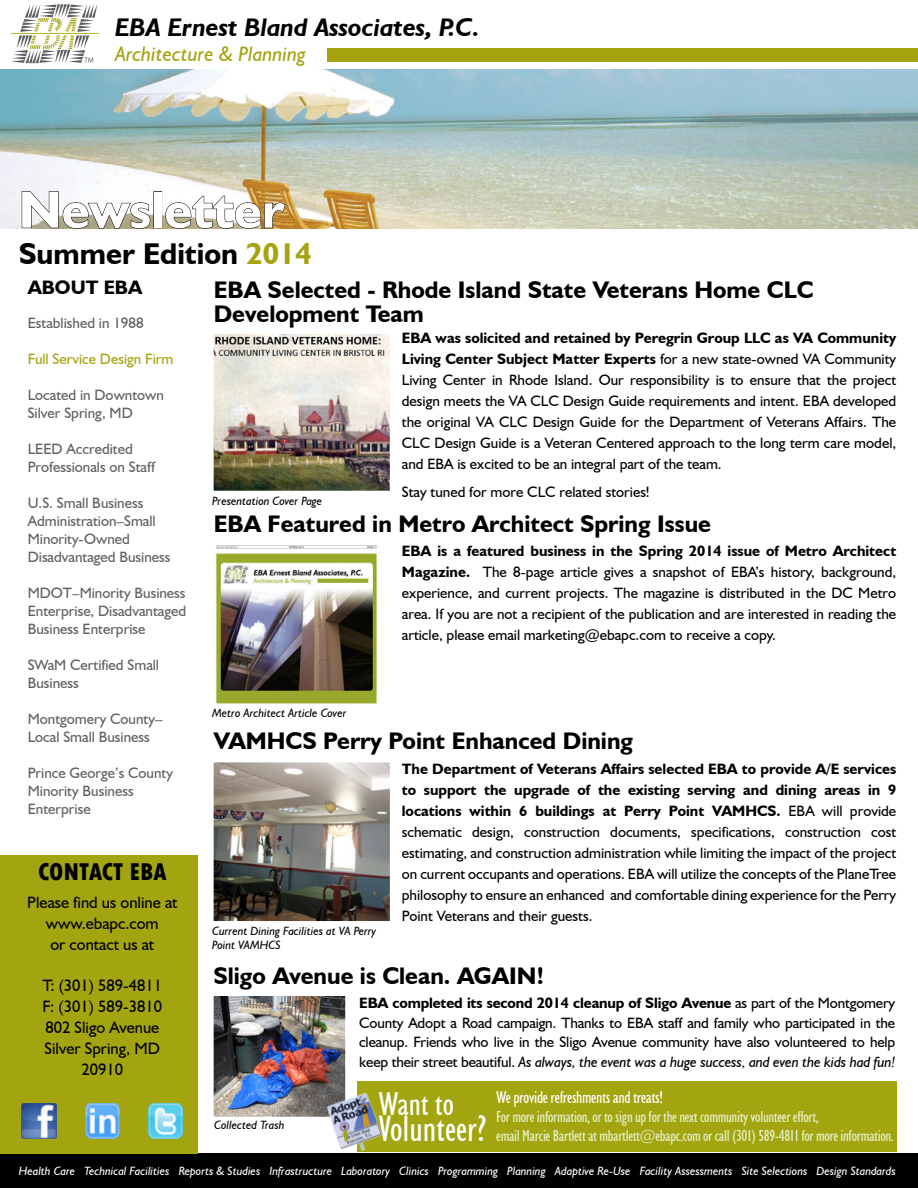
<style>
.page{position:relative;width:918px;height:1188px;background:#fff}
.page>*{position:absolute;margin:0;border:0;box-sizing:border-box;transform-origin:0 0}
.t1{font:700 52.5px "Humanist 521 BT";color:#fff}
.t2{font:condensed 36.9px "Humanist 521 BT";color:#fff}
.t3{font:condensed 33.3px "Humanist 521 BT";color:#fff}
.t4{font:700 30px "Humanist 521 BT";color:#000}
.t5{font:italic 700 25.5px "Humanist 521 BT";color:#000}
.t6{font:800 condensed 25.5px "Tw Cen";color:#000}
.t7{font:700 24px/24px "Humanist 521 BT";color:#000}
.t8{font:italic 21px "Humanist 521 BT";color:#a5a310}
.t9{font:700 19.5px "Humanist 521 BT";color:#000}
.t10{font:condensed 17.25px "Humanist 521 BT";letter-spacing:-.02em;color:#fff}
.t11{font:16.5px "Humanist 521 BT";color:#000}
.t12{font:condensed 15.9px/19.2px "Humanist 521 BT";letter-spacing:-.02em;color:#e9f1cb}
.Project_Description{font:15px/21px "Humanist 521 BT";color:#000;text-align:justify}
.t13{font:15px/18px "Humanist 521 BT";color:#5f6062}
.t14{font:15px "Humanist 521 BT";color:#a5a310}
.t15{font:italic 12px "Humanist 521 BT";color:#fff}
.t16{font:italic 12px/14.4px "Humanist 521 BT";color:#000}
.s1{color:#a5a310}
.s2{font-weight:700}
.s3{font-style:italic}
</style>
<div class="page">
<img style="left:1px;top:69px;width:917px;height:160px">
<div style="left:1px;top:1153px;width:917px;height:35px;background:#000"></div>
<div style="left:1px;top:855px;width:197px;height:298px;background:#a3a510"></div>
<svg style="left:11px;top:4px;width:88px;height:59px"></svg>
<div style="left:328px;top:48px;width:590px;height:13px;background:#a5a310"></div>
<svg style="left:21px;top:191px;width:130px;height:38px"></svg>
<div style="left:154px;top:191px;width:8px;height:37px;border:1px solid #000101"></div>
<img style="left:165px;top:196px;width:121px;height:33px">
<img style="left:22px;top:1104px;width:34px;height:34px">
<img style="left:85px;top:1104px;width:35px;height:34px">
<img style="left:148px;top:1104px;width:35px;height:34px">
<img style="left:213px;top:762px;width:177px;height:160px">
<img style="left:215px;top:545px;width:162px;height:159px">
<div style="left:357px;top:1081px;width:540px;height:71px;background:#a3a510"></div>
<img style="left:338px;top:1092px;width:45px;height:59px">
<img style="left:213px;top:996px;width:150px;height:146px">
<img style="left:213px;top:334px;width:177px;height:157px">
<p class="t5" style="left:115px;top:12px;width:366px">EBA Ernest Bland Associates, P.C.</p>
<p class="t8" style="left:115px;top:41px;width:192px">Architecture &amp; Planning</p>
<p class="t1" style="left:19px;top:177px;width:267px">Newsletter</p>
<p class="t4" style="left:19px;top:235px;width:294px">Summer Edition <span class="s1">2014</span></p>
<p class="t9" style="left:28px;top:276px;width:116px">ABOUT EBA</p>
<p class="t13" style="left:28px;top:314px;width:117px">Established in 1988</p>
<p class="t14" style="left:28px;top:350px;width:147px">Full Service Design Firm</p>
<p class="t13" style="left:28px;top:386px;width:138px">Located in Downtown<br>Silver Spring, MD</p>
<p class="t13" style="left:28px;top:440px;width:129px">LEED Accredited<br>Professionals on Staff</p>
<p class="t13" style="left:28px;top:494px;width:144px">U.S. Small Business<br>Administration–Small<br>Minority-Owned<br>Disadvantaged Business</p>
<p class="t13" style="left:28px;top:584px;width:160px;text-align:justify">MDOT–Minority Business Enterprise, Disadvantaged Business Enterprise</p>
<p class="t13" style="left:28px;top:656px;width:133px">SWaM Certified Small<br>Business</p>
<p class="t13" style="left:28px;top:710px;width:136px">Montgomery County–<br>Local Small Business</p>
<p class="t13" style="left:28px;top:764px;width:147px">Prince George’s County<br>Minority Business<br>Enterprise</p>
<p class="t6" style="left:38px;top:857px;width:130px">CONTACT EBA</p>
<p class="t11" style="left:27px;top:893px;width:152px">Please find us online at</p>
<p class="t11" style="left:46px;top:914px;width:114px">www.ebapc.com</p>
<p class="t11" style="left:50px;top:935px;width:105px">or contact us at</p>
<p class="t11" style="left:43px;top:975px;width:121px">T: (301) 589-4811</p>
<p class="t11" style="left:43px;top:996px;width:121px">F: (301) 589-3810</p>
<p class="t11" style="left:45px;top:1017px;width:115px">802 Sligo Avenue</p>
<p class="t11" style="left:45px;top:1038px;width:117px">Silver Spring, MD</p>
<p class="t11" style="left:82px;top:1059px;width:43px">20910</p>
<p class="t7" style="left:214px;top:277px;width:601px">EBA Selected - Rhode Island State Veterans Home CLC<br>Development Team</p>
<p class="t16" style="left:212px;top:493px;width:111px">Presentation Cover Page</p>
<p class="Project_Description" style="left:402px;top:328px;width:496px"><span class="s2">EBA was solicited and retained by Peregrin Group LLC as VA Community Living Center Subject Matter Experts</span> for a new state-owned VA Community Living Center in Rhode Island. Our responsibility is to ensure that the project design meets the VA CLC Design Guide requirements and intent. EBA developed the original VA CLC Design Guide for the Department of Veterans Affairs. The CLC Design Guide is a Veteran Centered approach to the long term care model, and EBA is excited to be an integral part of the team.</p>
<p class="Project_Description" style="left:402px;top:481px;width:249px">Stay tuned for more CLC related stories!</p>
<p class="t7" style="left:214px;top:511px;width:499px">EBA Featured in Metro Architect Spring Issue</p>
<p class="t16" style="left:212px;top:706px;width:136px">Metro Architect Article Cover</p>
<p class="Project_Description" style="left:402px;top:540px;width:496px"><span class="s2">EBA is a featured business in the Spring 2014 issue of Metro Architect Magazine.</span> The 8-page article gives a snapshot of EBA’s history, background, experience, and current projects. The magazine is distributed in the DC Metro area. If you are not a recipient of the publication and are interested in reading the article, please email marketing@ebapc.com to receive a copy.</p>
<p class="t7" style="left:214px;top:728px;width:421px">VAMHCS Perry Point Enhanced Dining</p>
<p class="t16" style="left:212px;top:923px;width:165px">Current Dining Facilities at VA Perry<br>Point VAMHCS</p>
<p class="Project_Description" style="left:402px;top:758px;width:496px"><span class="s2">The Department of Veterans Affairs selected EBA to provide A/E services to support the upgrade of the existing serving and dining areas in 9 locations within 6 buildings at Perry Point VAMHCS.</span> EBA will provide schematic design, construction documents, specifications, construction cost estimating, and construction administration while limiting the impact of the project on current occupants and operations. EBA will utilize the concepts of the PlaneTree philosophy to ensure an enhanced and comfortable dining experience for the Perry Point Veterans and their guests.</p>
<p class="t7" style="left:213px;top:963px;width:332px">Sligo Avenue is Clean. AGAIN!</p>
<p class="t16" style="left:214px;top:1118px;width:72px">Collected Trash</p>
<p class="Project_Description" style="left:359px;top:993px;width:538px;line-height:19.5px"><span class="s2">EBA completed its second 2014 cleanup of Sligo Avenue</span> as part of the Montgomery County Adopt a Road campaign. Thanks to EBA staff and family who participated in the cleanup. Friends who live in the Sligo Avenue community have also volunteered to help keep their street beautiful. <span class="s3">As always, the event was a huge success, and even the kids had fun!</span></p>
<p class="t3" style="left:378px;top:1084px;width:77px">Want to</p>
<p class="t2" style="left:378px;top:1107px;width:110px">Volunteer?</p>
<p class="t10" style="left:496px;top:1087px;width:168px">We provide refreshments and treats!</p>
<p class="t12" style="left:496px;top:1107px;width:399px">For more information, or to sign up for the next community volunteer effort,<br>email Marcie Bartlett at mbartlett@ebapc.com or call (301) 589-4811 for more information.</p>
<p class="t15" style="left:19px;top:1164px;width:879px">Health Care Technical Facilities Reports &amp; Studies Infrastructure Laboratory Clinics Programming Planning Adaptive Re-Use Facility Assessments Site Selections Design Standards</p>
</div>
